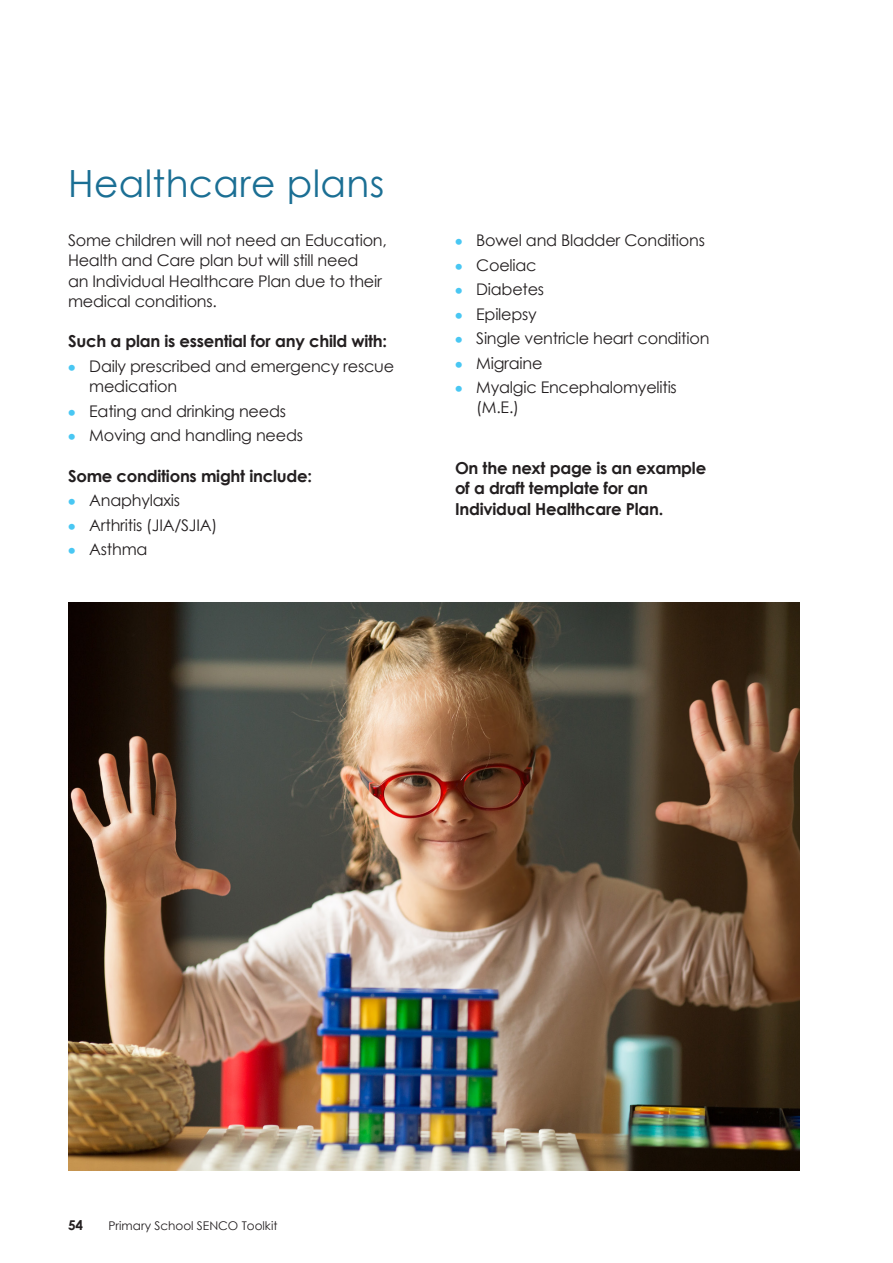
<style>
.page{position:relative;width:893px;height:1263px;background:#fff}
.page>*{position:absolute;margin:0;border:0;box-sizing:border-box;transform-origin:0 0}
.Heading{font:37.5px "Century Gothic";letter-spacing:.01em;color:#1b6f94}
.Crosshead{font:700 16.5px/20.2px "Century Gothic";letter-spacing:-.015em;color:#231f20}
.Body{font:16.05px/20.2px "Century Gothic";letter-spacing:-.015em;color:#231f20}
.t1{font:700 13.5px "Century Gothic";color:#231f20}
.t2{font:12px "Century Gothic";color:#231f20}
.s1{font-family:"Arial";font-weight:700;font-size:21px;color:#49c7f3}
</style>
<div class="page">
<img style="left:68px;top:602px;width:731px;height:568px">
<p class="Heading" style="left:68px;top:157px;width:318px">Healthcare plans</p>
<p class="Body" style="left:68px;top:230px;width:320px">Some children will not need an Education, Health and Care plan but will still need<br>an Individual Healthcare Plan due to their medical conditions.</p>
<p class="Crosshead" style="left:68px;top:331px;width:321px">Such a plan is essential for any child with:</p>
<p class="Body" style="left:89px;top:356px;width:306px;text-indent:-21px"><span class="s1">•</span> Daily prescribed and emergency rescue medication</p>
<p class="Body" style="left:68px;top:400px;width:219px"><span class="s1">•</span> Eating and drinking needs</p>
<p class="Body" style="left:68px;top:425px;width:236px"><span class="s1">•</span> Moving and handling needs</p>
<p class="Crosshead" style="left:68px;top:465px;width:245px">Some conditions might include:</p>
<p class="Body" style="left:68px;top:490px;width:114px"><span class="s1">•</span> Anaphylaxis</p>
<p class="Body" style="left:68px;top:514px;width:151px"><span class="s1">•</span> Arthritis (JIA/SJIA)</p>
<p class="Body" style="left:68px;top:539px;width:81px"><span class="s1">•</span> Asthma</p>
<p class="Body" style="left:455px;top:230px;width:251px"><span class="s1">•</span> Bowel and Bladder Conditions</p>
<p class="Body" style="left:455px;top:254px;width:83px"><span class="s1">•</span> Coeliac</p>
<p class="Body" style="left:455px;top:279px;width:91px"><span class="s1">•</span> Diabetes</p>
<p class="Body" style="left:455px;top:303px;width:83px"><span class="s1">•</span> Epilepsy</p>
<p class="Body" style="left:455px;top:328px;width:256px"><span class="s1">•</span> Single ventricle heart condition</p>
<p class="Body" style="left:455px;top:352px;width:89px"><span class="s1">•</span> Migraine</p>
<p class="Body" style="left:476px;top:377px;width:202px;text-indent:-21px"><span class="s1">•</span> Myalgic Encephalomyelitis (M.E.)</p>
<p class="Crosshead" style="left:455px;top:458px;width:253px">On the next page is an example of a draft template for an<br>Individual Healthcare Plan.</p>
<p class="t1" style="left:68px;top:1217px;width:17px">54</p>
<p class="t2" style="left:108px;top:1218px;width:170px">Primary School SENCO Toolkit</p>
</div>
